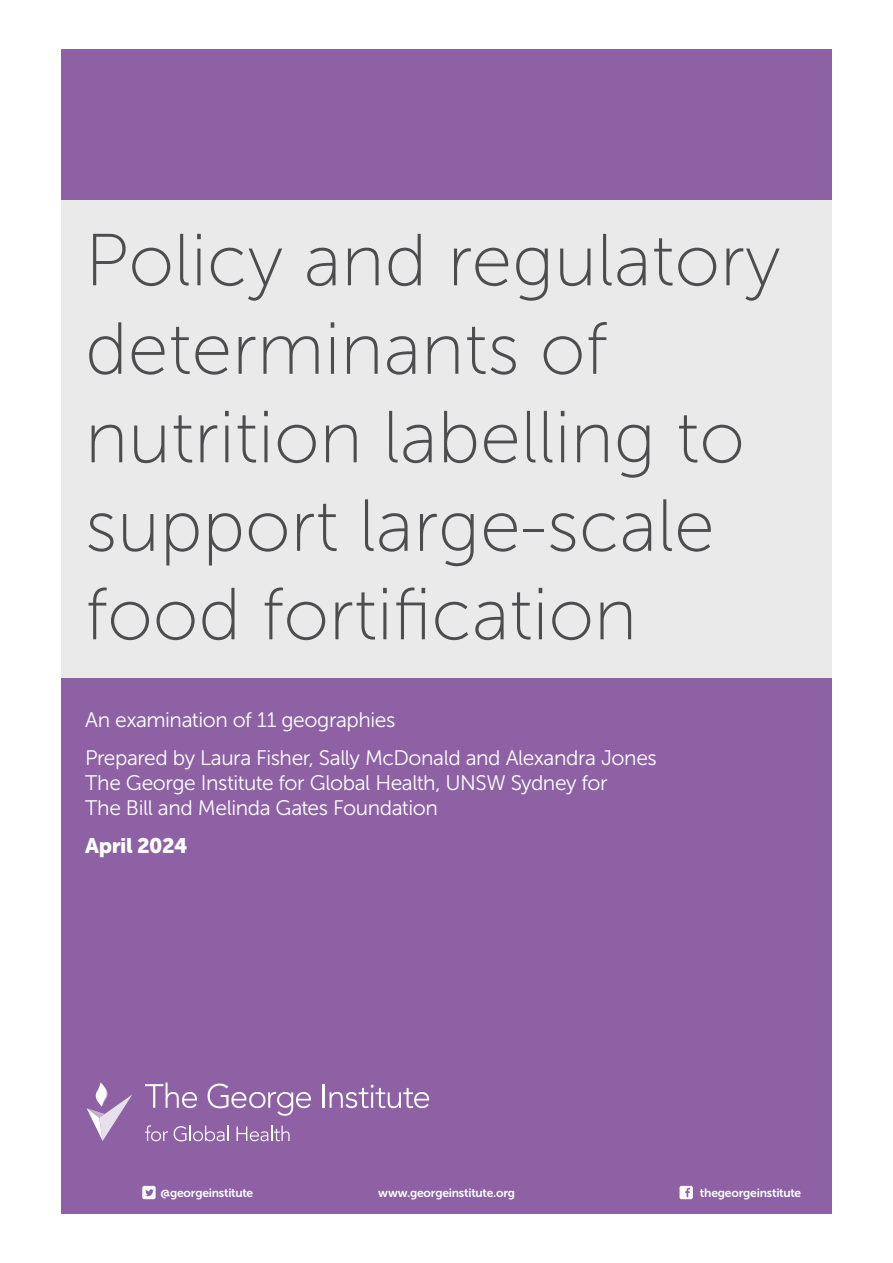
<style>
.page{position:relative;width:893px;height:1263px;background:#fff}
.page>*{position:absolute;margin:0;border:0;box-sizing:border-box;transform-origin:0 0}
.t1{font:73.5px/88.5px "Museo Sans 100";color:#4d4d4f}
.t2{font:21px/38px "Museo Sans 300";letter-spacing:-.02em;color:#fff}
.t3{font:21px "Museo Sans 900";letter-spacing:-.02em;color:#fff}
.t4{font:12px "Museo Sans 700";letter-spacing:-.02em;color:#fff}
</style>
<div class="page">
<div style="left:61px;top:49px;width:771px;height:1165px;background:#8d61a4"></div>
<div style="left:142px;top:1186px;width:14px;height:13px;background:#fff;border-radius:2px"></div>
<svg style="left:145px;top:1189px;width:9px;height:7px"></svg>
<div style="left:679px;top:1186px;width:14px;height:13px;background:#fff;border-radius:2px"></div>
<svg style="left:685px;top:1188px;width:5px;height:9px"></svg>
<div style="left:61px;top:200px;width:771px;height:477px;background:#eaeaeb"></div>
<svg style="left:145px;top:1082px;width:52px;height:26px"></svg>
<svg style="left:208px;top:1083px;width:103px;height:33px"></svg>
<hr style="left:323px;top:1084px;width:2px;height:24px;background:#fff">
<svg style="left:329px;top:1085px;width:100px;height:23px"></svg>
<svg style="left:145px;top:1125px;width:23px;height:16px"></svg>
<svg style="left:174px;top:1125px;width:54px;height:16px"></svg>
<svg style="left:237px;top:1125px;width:53px;height:16px"></svg>
<svg style="left:87px;top:1082px;width:45px;height:59px"></svg>
<h1 class="t1" style="left:85px;top:217px;width:697px">Policy and regulatory determinants of nutrition labelling to support large-scale food fortification</h1>
<p class="t2" style="left:85px;top:701px;width:573px">An examination of 11 geographies<br>Prepared by Laura Fisher, Sally McDonald and Alexandra Jones</p>
<p class="t2" style="left:85px;top:770px;width:524px;line-height:25.2px">The George Institute for Global Health, UNSW Sydney for<br>The Bill and Melinda Gates Foundation</p>
<p class="t3" style="left:85px;top:834px;width:104px">April 2024</p>
<p class="t4" style="left:161px;top:1186px;width:94px">@georgeinstitute</p>
<p class="t4" style="left:378px;top:1186px;width:138px">www.georgeinstitute.org</p>
<p class="t4" style="left:700px;top:1186px;width:103px">thegeorgeinstitute</p>
</div>
